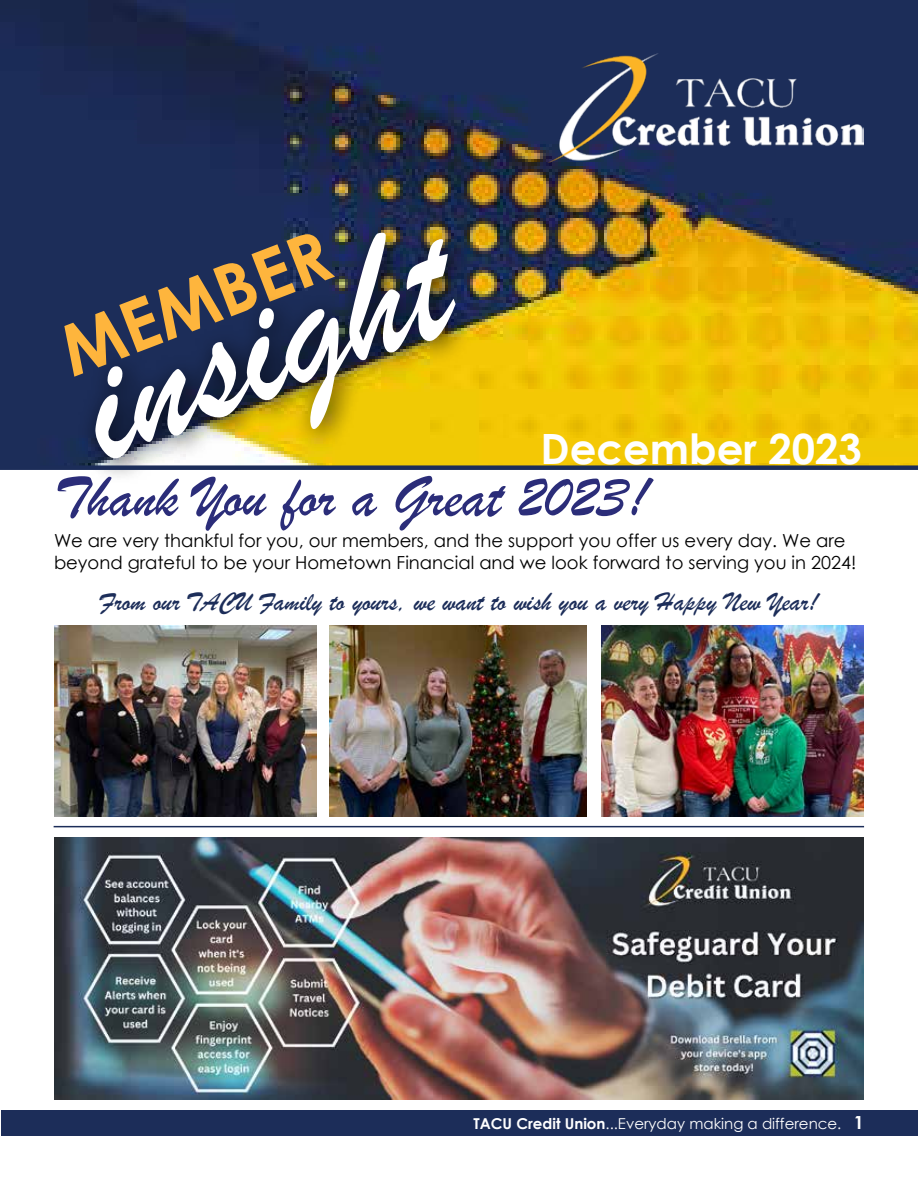
<style>
.page{position:relative;width:918px;height:1188px;background:#fff}
.page>*{position:absolute;margin:0;border:0;box-sizing:border-box;transform-origin:0 0}
.t1{font:179.1px "Brush Script";color:#fff}
.t2{font:700 70.8px "Century Gothic";color:#feb53d}
.t3{font:60px "Brush Script";color:#2b2d79}
.t4{font:700 41.7px "Century Gothic";color:#fff}
.t5{font:27px "Brush Script";color:#1c2d59}
.t6{font:18px/21.6px "Century Gothic";color:#000}
.t7{font:15px "Century Gothic";color:#fff}
.s1{font-weight:700}
.s2{font-weight:700;font-size:18px}
</style>
<div class="page">
<img style="left:0;top:0;width:918px;height:465px">
<img style="left:548px;top:54px;width:316px;height:108px">
<div style="left:78px;top:216px;width:405px;height:269px;background:#000;opacity:.75"></div>
<div style="left:0;top:465px;width:918px;height:5px;background:#1c2d59"></div>
<div style="left:2px;top:1110px;width:916px;height:26px;background:#1c2d59"></div>
<img style="left:54px;top:837px;width:810px;height:262px">
<hr style="left:54px;top:826px;width:810px;height:1px;background:#1c2d59">
<img style="left:54px;top:625px;width:262px;height:191px">
<img style="left:601px;top:625px;width:263px;height:191px">
<img style="left:330px;top:625px;width:256px;height:191px">
<h2 class="t2" style="left:44px;top:303px;width:285px;rotate:-21deg">MEMBER</h2>
<h1 class="t1" style="left:46px;top:309px;width:384px;rotate:-21deg">insight</h1>
<h3 class="t4" style="left:540px;top:417px;width:323px">December 2023</h3>
<h3 class="t3" style="left:54px;top:461px;width:596px">Thank You for a Great 2023!</h3>
<p class="t6" style="left:54px;top:529px;width:804px">We are very thankful for you, our members, and the support you offer us every day. We are beyond grateful to be your Hometown Financial and we look forward to serving you in 2024!</p>
<h3 class="t5" style="left:99px;top:585px;width:720px">From our TACU Family to yours, we want to wish you a very Happy New Year!</h3>
<p class="t7" style="left:474px;top:1114px;width:392px"><span class="s1">TACU Credit Union</span>...Everyday making a difference. <span class="s2">1</span></p>
</div>
